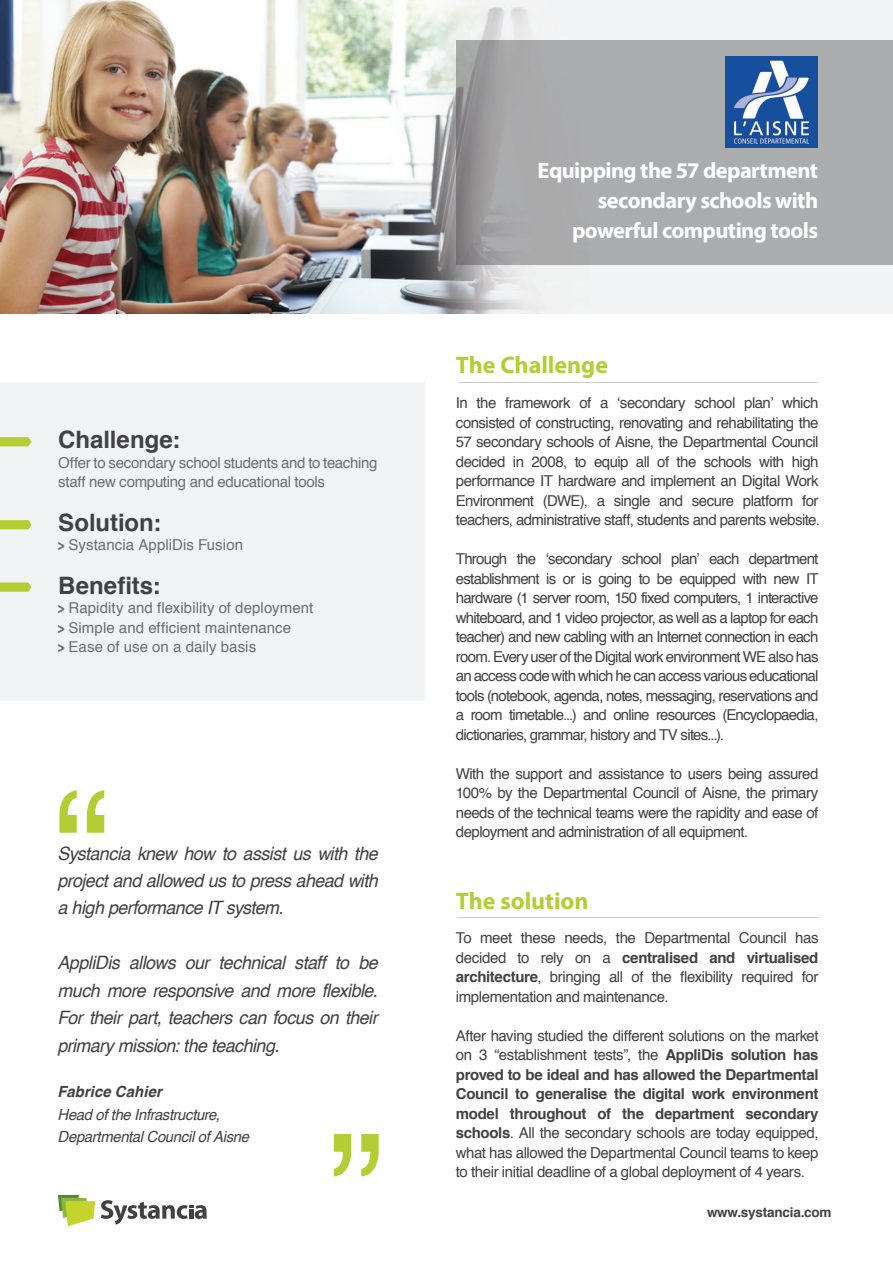
<style>
.page{position:relative;width:893px;height:1263px;background:#fff}
.page>*{position:absolute;margin:0;border:0;box-sizing:border-box;transform-origin:0 0}
.t1{font:700 24px "Helvetica";color:#414042}
.t2{font:700 24px "Myriad Pro";color:#b5cd34}
.t3{font:700 22.5px/30px "Myriad Pro";letter-spacing:-.03em;color:#fff;text-align:right}
.t4{font:italic 18.45px/27.5px "Helvetica";letter-spacing:-.03em;color:#414042;text-align:justify}
.t5{font:italic 15.3px/22.5px "Helvetica";letter-spacing:-.025em;color:#414042}
.t6{font:italic 700 15.3px "Helvetica";letter-spacing:.01em;color:#414042}
.t7{font:15px/19.5px "Helvetica";letter-spacing:-.035em;color:#414042;text-align:justify}
.t8{font:15px/19.5px "Helvetica";color:#6c6d70}
.t9{font:15px/19.5px "Helvetica";letter-spacing:-.02em;color:#6c6d70}
.t10{font:700 13.5px "Helvetica";letter-spacing:-.015em;color:#414042}
.s1{font-weight:700}
</style>
<div class="page">
<img style="left:0;top:0;width:893px;height:313px">
<svg style="left:456px;top:40px;width:437px;height:225px;background:#a7a8a9"></svg>
<div style="left:0;top:383px;width:425px;height:318px;background:#f2f3f4"></div>
<svg style="left:0;top:437px;width:31px;height:9px"></svg>
<svg style="left:0;top:520px;width:31px;height:9px"></svg>
<svg style="left:0;top:582px;width:31px;height:10px"></svg>
<svg style="left:58px;top:1195px;width:37px;height:31px"></svg>
<svg style="left:101px;top:1200px;width:106px;height:24px"></svg>
<hr style="left:189px;top:1209px;width:4px;height:10px;background:#414042">
<svg style="left:334px;top:1134px;width:45px;height:42px"></svg>
<hr style="left:457px;top:382px;width:361px;height:1px;background:#a8a9ad">
<hr style="left:457px;top:917px;width:361px;height:1px;background:#a8a9ad">
<svg style="left:59px;top:790px;width:45px;height:43px"></svg>
<img style="left:726px;top:57px;width:91px;height:91px">
<h1 class="t1" style="left:58px;top:420px;width:123px">Challenge:</h1>
<p class="t9" style="left:58px;top:453px;width:321px">Offer to secondary school students and to teaching staff new computing and educational tools</p>
<h1 class="t1" style="left:58px;top:503px;width:104px">Solution:</h1>
<p class="t8" style="left:58px;top:535px;width:186px"><span class="s1">&gt;</span> Systancia AppliDis Fusion</p>
<h1 class="t1" style="left:58px;top:566px;width:104px">Benefits:</h1>
<p class="t8" style="left:58px;top:598px;width:256px"><span class="s1">&gt;</span> Rapidity and flexibility of deployment <span class="s1">&gt;</span> Simple and efficient maintenance<br><span class="s1">&gt;</span> Ease of use on a daily basis</p>
<p class="t4" style="left:58px;top:840px;width:322px">Systancia knew how to assist us with the project and allowed us to press ahead with a high performance IT system.</p>
<p class="t4" style="left:58px;top:949px;width:322px">AppliDis allows our technical staff to be much more responsive and more flexible.<br>For their part, teachers can focus on their primary mission: the teaching.</p>
<p class="t6" style="left:58px;top:1079px;width:106px">Fabrice Cahier</p>
<p class="t5" style="left:58px;top:1103px;width:193px">Head of the Infrastructure,<br>Departmental Council of Aisne</p>
<h2 class="t3" style="left:538px;top:155px;width:282px">Equipping the 57 department secondary schools with powerful computing tools</h2>
<h1 class="t2" style="left:456px;top:350px;width:154px">The Challenge</h1>
<p class="t7" style="left:456px;top:394px;width:366px">In the framework of a ‘secondary school plan’ which consisted of constructing, renovating and rehabilitating the 57 secondary schools of Aisne, the Departmental Council decided in 2008, to equip all of the schools with high performance IT hardware and implement an Digital Work Environment (DWE), a single and secure platform for teachers, administrative staff, students and parents website.</p>
<p class="t7" style="left:456px;top:550px;width:364px">Through the ‘secondary school plan’ each department establishment is or is going to be equipped with new IT hardware (1 server room, 150 fixed computers, 1 interactive whiteboard, and 1 video projector, as well as a laptop for each teacher) and new cabling with an Internet connection in each room. Every user of the Digital work environment WE also has an access code with which he can access various educational tools (notebook, agenda, notes, messaging, reservations and a room timetable...) and online resources (Encyclopaedia, dictionaries, grammar, history and TV sites...).</p>
<p class="t7" style="left:456px;top:764px;width:364px">With the support and assistance to users being assured 100% by the Departmental Council of Aisne, the primary needs of the technical teams were the rapidity and ease of deployment and administration of all equipment.</p>
<h1 class="t2" style="left:456px;top:885px;width:134px">The solution</h1>
<p class="t7" style="left:456px;top:929px;width:364px">To meet these needs, the Departmental Council has decided to rely on a <span class="s1">centralised and virtualised architecture</span>, bringing all of the flexibility required for implementation and maintenance.</p>
<p class="t7" style="left:456px;top:1026px;width:364px">After having studied the different solutions on the market on 3 “establishment tests”, the <span class="s1">AppliDis solution has proved to be ideal and has allowed the Departmental Council to generalise the digital work environment model throughout of the department secondary schools</span>. All the secondary schools are today equipped, what has allowed the Departmental Council teams to keep to their initial deadline of a global deployment of 4 years.</p>
<p class="t10" style="left:707px;top:1201px;width:126px">www.systancia.com</p>
</div>
